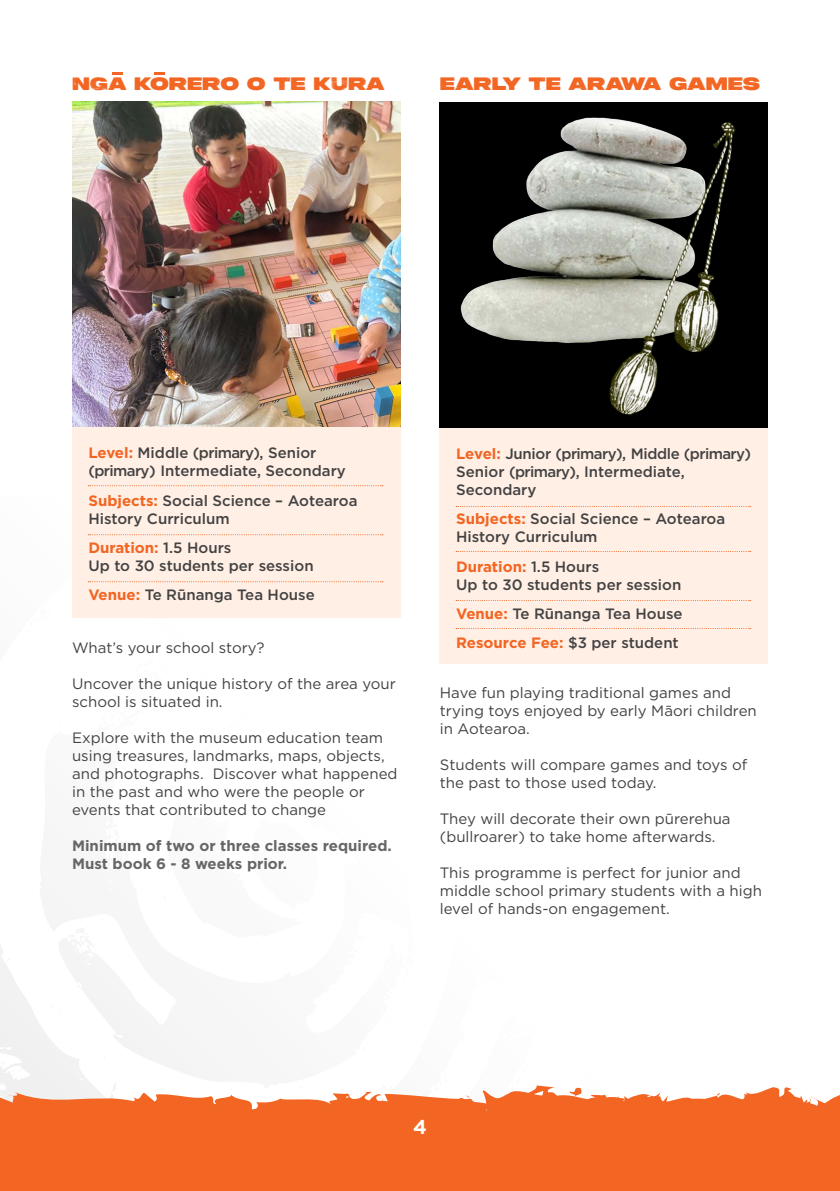
<style>
.page{position:relative;width:840px;height:1191px;background:#fff}
.page>*{position:absolute;margin:0;border:0;box-sizing:border-box;transform-origin:0 0}
.t1{font:700 20px "Gotham";color:#fff}
.t2{font:18px "Peckham Press";color:#f26522}
.t3{font:15px/18px "Gotham";color:#434243}
.t4{font:500 15px/18px "Gotham";color:#434243}
.t5{font:500 15px/18px "Gotham";letter-spacing:-.02em;color:#434243}
.t6{font:700 15px/18px "Gotham";color:#676667}
.s1{font-weight:700;color:#f26522}
</style>
<div class="page">
<svg style="left:0;top:495px;width:401px;height:581px"></svg>
<div style="left:0;top:1115px;width:839px;height:76px;background:#f26522"></div>
<svg style="left:0;top:1076px;width:839px;height:39px"></svg>
<svg style="left:808px;top:1096px;width:7px;height:5px"></svg>
<svg style="left:465px;top:1095px;width:4px;height:3px"></svg>
<svg style="left:567px;top:1085px;width:16px;height:11px"></svg>
<div style="left:72px;top:426px;width:328px;height:192px;background:#ffefe4"></div>
<svg style="left:88px;top:485px;width:295px;height:1px"></svg>
<svg style="left:88px;top:534px;width:295px;height:1px"></svg>
<svg style="left:88px;top:581px;width:295px;height:1px"></svg>
<img style="left:72px;top:102px;width:328px;height:325px">
<svg style="left:112px;top:72px;width:10px;height:2px"></svg>
<svg style="left:154px;top:72px;width:10px;height:2px"></svg>
<div style="left:439px;top:427px;width:328px;height:237px;background:#ffefe4"></div>
<svg style="left:456px;top:506px;width:294px;height:1px"></svg>
<svg style="left:456px;top:551px;width:294px;height:1px"></svg>
<svg style="left:456px;top:600px;width:294px;height:1px"></svg>
<svg style="left:456px;top:628px;width:294px;height:1px"></svg>
<img style="left:439px;top:103px;width:328px;height:324px">
<p class="t2" style="left:72px;top:74px;width:314px">NGA KORERO O TE KURA</p>
<p class="t2" style="left:439px;top:75px;width:321px">EARLY TE ARAWA GAMES</p>
<p class="t4" style="left:88px;top:444px;width:259px"><span class="s1">Level:</span> Middle (primary), Senior (primary) Intermediate, Secondary</p>
<p class="t4" style="left:88px;top:491px;width:270px"><span class="s1">Subjects:</span> Social Science – Aotearoa<br>History Curriculum</p>
<p class="t4" style="left:88px;top:538px;width:227px"><span class="s1">Duration:</span> 1.5 Hours<br>Up to 30 students per session</p>
<p class="t4" style="left:88px;top:586px;width:228px"><span class="s1">Venue:</span> Te Rūnanga Tea House</p>
<p class="t3" style="left:72px;top:638px;width:194px">What’s your school story?</p>
<p class="t3" style="left:72px;top:674px;width:325px">Uncover the unique history of the area your school is situated in.</p>
<p class="t3" style="left:72px;top:728px;width:327px">Explore with the museum education team using treasures, landmarks, maps, objects, and photographs. Discover what happened in the past and who were the people or events that contributed to change</p>
<p class="t6" style="left:72px;top:837px;width:321px">Minimum of two or three classes required.<br>Must book 6 - 8 weeks prior.</p>
<p class="t5" style="left:456px;top:444px;width:296px"><span class="s1">Level:</span> Junior (primary), Middle (primary)<br>Senior (primary), Intermediate,<br>Secondary</p>
<p class="t4" style="left:456px;top:510px;width:270px"><span class="s1">Subjects:</span> Social Science – Aotearoa<br>History Curriculum</p>
<p class="t4" style="left:456px;top:557px;width:227px"><span class="s1">Duration:</span> 1.5 Hours<br>Up to 30 students per session</p>
<p class="t4" style="left:456px;top:599px;width:228px;line-height:29.4px"><span class="s1">Venue:</span> Te Rūnanga Tea House<br><span class="s1">Resource Fee:</span> $3 per student</p>
<p class="t3" style="left:439px;top:683px;width:318px">Have fun playing traditional games and trying toys enjoyed by early Māori children in Aotearoa.</p>
<p class="t3" style="left:439px;top:755px;width:309px">Students will compare games and toys of the past to those used today.</p>
<p class="t3" style="left:439px;top:809px;width:292px">They will decorate their own pūrerehua (bullroarer) to take home afterwards.</p>
<p class="t3" style="left:439px;top:863px;width:323px">This programme is perfect for junior and middle school primary students with a high level of hands-on engagement.</p>
<h1 class="t1" style="left:413px;top:1114px;width:15px">4</h1>
</div>
